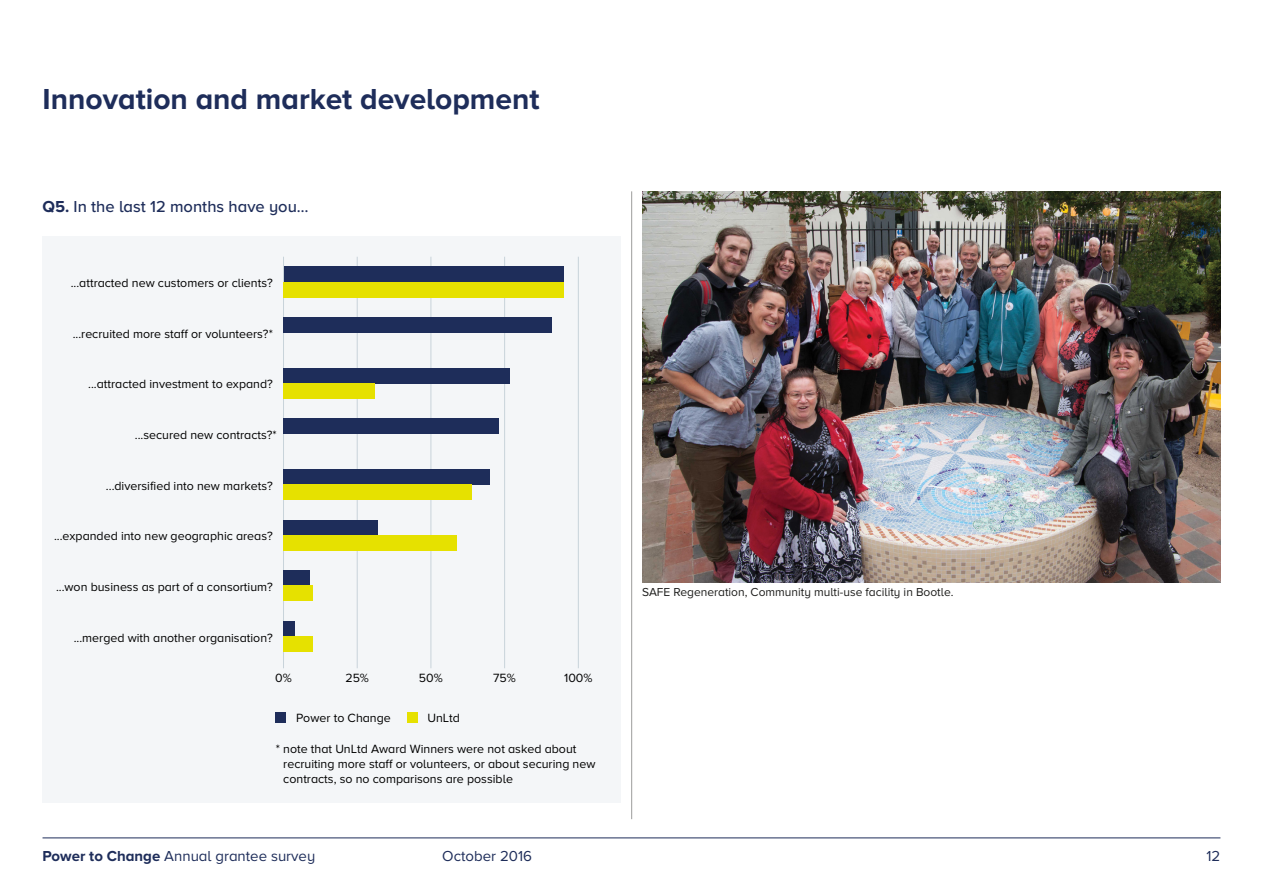
<style>
.page{position:relative;width:1263px;height:893px;background:#fff}
.page>*{position:absolute;margin:0;border:0;box-sizing:border-box;transform-origin:0 0}
.t1{font:700 30px "Proxima Nova A";color:#1e2d5a}
.t2{font:500 16.5px "Proxima Nova A";color:#1e2d5a}
.t3{font:15px "Proxima Nova A";color:#1e2d5a}
.t4{font:12.3px/15px "Proxima Nova A";color:#000}
.t5{font:12px "Proxima Nova A";color:#1d1d1b}
.s1{font-weight:700}
</style>
<div class="page">
<div style="left:43px;top:236px;width:578px;height:567px;background:#f4f6f8"></div>
<hr style="left:283px;top:257px;width:1px;height:411px;background:#c8d3da">
<hr style="left:431px;top:257px;width:1px;height:411px;background:#c8d3da">
<hr style="left:504px;top:257px;width:1px;height:411px;background:#c8d3da">
<hr style="left:357px;top:257px;width:1px;height:411px;background:#c8d3da">
<hr style="left:578px;top:257px;width:1px;height:411px;background:#c8d3da">
<div style="left:283px;top:267px;width:280px;height:15px;background:#1e2d5a"></div>
<div style="left:283px;top:282px;width:280px;height:15px;background:#e6e100"></div>
<div style="left:283px;top:317px;width:269px;height:16px;background:#1e2d5a"></div>
<div style="left:283px;top:368px;width:227px;height:15px;background:#1e2d5a"></div>
<div style="left:283px;top:383px;width:92px;height:15px;background:#e6e100"></div>
<div style="left:283px;top:419px;width:216px;height:15px;background:#1e2d5a"></div>
<div style="left:283px;top:469px;width:207px;height:16px;background:#1e2d5a"></div>
<div style="left:283px;top:484px;width:189px;height:16px;background:#e6e100"></div>
<div style="left:283px;top:520px;width:95px;height:15px;background:#1e2d5a"></div>
<div style="left:276px;top:713px;width:10px;height:10px;background:#1e2d5a"></div>
<div style="left:407px;top:713px;width:10px;height:10px;background:#e6e100"></div>
<div style="left:283px;top:535px;width:174px;height:15px;background:#e6e100"></div>
<div style="left:283px;top:571px;width:27px;height:15px;background:#1e2d5a"></div>
<div style="left:283px;top:586px;width:30px;height:15px;background:#e6e100"></div>
<div style="left:283px;top:621px;width:12px;height:15px;background:#1e2d5a"></div>
<div style="left:283px;top:636px;width:30px;height:16px;background:#e6e100"></div>
<img style="left:642px;top:191px;width:578px;height:391px">
<hr style="left:43px;top:838px;width:1177px;height:1px;background:#1e2d5a">
<hr style="left:631px;top:191px;width:1px;height:628px;background:#9d9d9c">
<h1 class="t1" style="left:43px;top:81px;width:499px">Innovation and market development</h1>
<h2 class="t2" style="left:43px;top:197px;width:268px"><span class="s1">Q5.</span> In the last 12 months have you…</h2>
<p class="t4" style="left:71px;top:276px;width:204px">...attracted new customers or clients?</p>
<p class="t4" style="left:73px;top:327px;width:202px">...recruited more staff or volunteers?*</p>
<p class="t4" style="left:88px;top:377px;width:186px">...attracted investment to expand?</p>
<p class="t4" style="left:135px;top:428px;width:143px">...secured new contracts?*</p>
<p class="t4" style="left:106px;top:478px;width:168px">...diversified into new markets?</p>
<p class="t4" style="left:54px;top:529px;width:220px">...expanded into new geographic areas?</p>
<p class="t4" style="left:56px;top:580px;width:218px">...won business as part of a consortium?</p>
<p class="t4" style="left:74px;top:630px;width:201px">...merged with another organisation?</p>
<p class="t4" style="left:275px;top:671px;width:18px">0%</p>
<p class="t4" style="left:345px;top:671px;width:25px">25%</p>
<p class="t4" style="left:419px;top:671px;width:25px">50%</p>
<p class="t4" style="left:493px;top:671px;width:24px">75%</p>
<p class="t4" style="left:564px;top:671px;width:30px">100%</p>
<p class="t4" style="left:427px;top:711px;width:34px">UnLtd</p>
<p class="t4" style="left:296px;top:711px;width:96px">Power to Change</p>
<p class="t4" style="left:283px;top:742px;width:314px;text-indent:-8px">* note that UnLtd Award Winners were not asked about recruiting more staff or volunteers, or about securing new contracts, so no comparisons are possible</p>
<p class="t5" style="left:642px;top:585px;width:313px">SAFE Regeneration, Community multi-use facility in Bootle.</p>
<p class="t3" style="left:43px;top:848px;width:274px"><span class="s1">Power to Change</span> Annual grantee survey</p>
<p class="t3" style="left:442px;top:848px;width:91px">October 2016</p>
<p class="t3" style="left:1206px;top:848px;width:15px">12</p>
</div>
